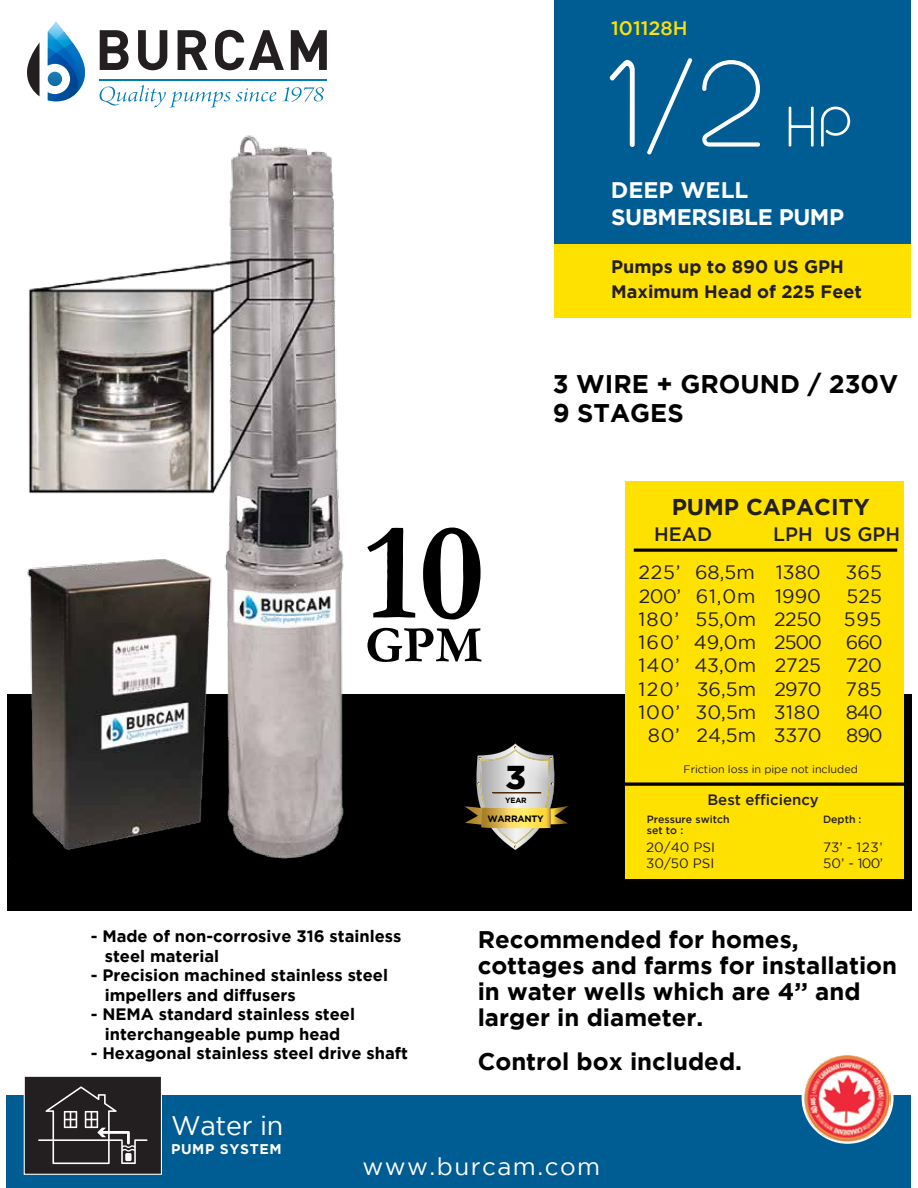
<style>
.page{position:relative;width:918px;height:1188px;background:#fff}
.page>*{position:absolute;margin:0;border:0;box-sizing:border-box;transform-origin:0 0}
.t1{font:100 124.5px "Geoma";color:#fff}
.t2{font:900 33px "Gotham";color:#000}
.t3{font:26.85px "Gotham";letter-spacing:-.01em;color:#fff}
.t4{font:700 25.5px/29px "Gotham";color:#000}
.t5{font:24.3px "Gotham";letter-spacing:.06em;color:#fff}
.t6{font:700 24px/26px "Gotham";color:#000}
.t7{font:700 22.8px "Gotham";color:#231f20}
.t8{font:700 22.5px/27.2px "Gotham";letter-spacing:-.02em;color:#fff}
.t9{font:500 19.5px "Gotham";color:#ffe100}
.t10{font:19.35px/23.2px "Gotham";color:#231f20;text-align:justify}
.t11{font:500 19.35px "Gotham";color:#231f20}
.t12{font:700 18px/25.5px "Gotham";color:#231f20}
.t13{font:700 16.5px/19.5px "Gotham";color:#000}
.t14{font:500 15px "Gotham";color:#231f20}
.t15{font:700 14.1px "Gotham";letter-spacing:.045em;color:#fff}
.t16{font:13.5px/16.2px "Gotham";color:#231f20}
.t17{font:10.8px "Gotham";color:#231f20}
.t18{font:500 10.5px/10.5px "Gotham";color:#231f20}
.t19{font:700 9.15px "Gotham";letter-spacing:-.025em;color:#000}
.t20{font:700 7.65px "Gotham";color:#000}
.s1{font-size:56.4px}
</style>
<div class="page">
<div style="left:7px;top:694px;width:904px;height:217px;background:#000"></div>
<div style="left:555px;top:0;width:356px;height:286px;background:#005d94"></div>
<div style="left:555px;top:244px;width:356px;height:73px;background:#ffe100"></div>
<div style="left:7px;top:1096px;width:904px;height:92px;background:#005d94"></div>
<svg style="left:802px;top:1095px;width:92px;height:49px"></svg>
<img style="left:804px;top:1055px;width:87px;height:86px">
<div style="left:24px;top:1076px;width:138px;height:99px;background:#231f20;border:1px solid #fff"></div>
<svg style="left:38px;top:1086px;width:110px;height:78px"></svg>
<svg style="left:648px;top:58px;width:44px;height:97px"></svg>
<svg style="left:702px;top:60px;width:58px;height:87px"></svg>
<svg style="left:788px;top:106px;width:26px;height:41px"></svg>
<svg style="left:821px;top:106px;width:30px;height:41px"></svg>
<svg style="left:610px;top:59px;width:25px;height:88px"></svg>
<img style="left:29px;top:135px;width:315px;height:724px">
<svg style="left:367px;top:628px;width:114px;height:34px"></svg>
<svg style="left:367px;top:528px;width:48px;height:90px"></svg>
<svg style="left:423px;top:528px;width:58px;height:92px"></svg>
<img style="left:27px;top:545px;width:194px;height:313px">
<svg style="left:27px;top:42px;width:13px;height:54px"></svg>
<svg style="left:48px;top:21px;width:37px;height:80px"></svg>
<svg style="left:100px;top:30px;width:29px;height:40px"></svg>
<svg style="left:138px;top:30px;width:29px;height:40px"></svg>
<svg style="left:178px;top:30px;width:30px;height:40px"></svg>
<svg style="left:215px;top:30px;width:69px;height:40px"></svg>
<svg style="left:291px;top:30px;width:36px;height:40px"></svg>
<hr style="left:100px;top:80px;width:227px;height:1px;background:#007db4">
<svg style="left:100px;top:85px;width:176px;height:23px"></svg>
<svg style="left:283px;top:87px;width:41px;height:15px"></svg>
<svg style="left:465px;top:743px;width:104px;height:107px"></svg>
<hr style="left:493px;top:793px;width:48px;height:1px;background:#4c2d10">
<div style="left:626px;top:482px;width:278px;height:397px;background:#ffe100"></div>
<hr style="left:634px;top:549px;width:263px;height:3px;background:#000">
<svg style="left:625px;top:782px;width:279px;height:4px"></svg>
<p class="t9" style="left:611px;top:17px;width:78px">101128H</p>
<h1 class="t1" style="left:647px;top:37px;width:206px">/2 <span class="s1">HP</span></h1>
<h3 class="t8" style="left:611px;top:176px;width:235px">DEEP WELL<br>SUBMERSIBLE PUMP</h3>
<p class="t12" style="left:611px;top:253px;width:252px">Pumps up to 890 US GPH<br>Maximum Head of 225 Feet</p>
<h3 class="t4" style="left:553px;top:369px;width:347px">3 WIRE + GROUND / 230V<br>9 STAGES</h3>
<p class="t13" style="left:105px;top:926px;width:298px;text-indent:-14px">- Made of non-corrosive 316 stainless steel material</p>
<p class="t13" style="left:105px;top:965px;width:285px;text-indent:-14px">- Precision machined stainless steel impellers and diffusers</p>
<p class="t13" style="left:91px;top:1004px;width:266px;text-align:center">- NEMA standard stainless steel interchangeable pump head</p>
<p class="t13" style="left:91px;top:1043px;width:319px">- Hexagonal stainless steel drive shaft</p>
<h3 class="t3" style="left:171px;top:1111px;width:114px">Water in</h3>
<p class="t15" style="left:171px;top:1141px;width:112px">PUMP SYSTEM</p>
<h2 class="t2" style="left:506px;top:758px;width:22px">3</h2>
<p class="t20" style="left:505px;top:796px;width:23px">YEAR</p>
<p class="t19" style="left:488px;top:813px;width:58px">WARRANTY</p>
<h3 class="t7" style="left:672px;top:494px;width:200px">PUMP CAPACITY</h3>
<p class="t11" style="left:654px;top:523px;width:60px">HEAD</p>
<p class="t11" style="left:773px;top:523px;width:128px">LPH US GPH</p>
<p class="t10" style="left:639px;top:561px;width:184px">225’ 68,5m 1380</p>
<p class="t10" style="left:846px;top:561px;width:38px">365</p>
<p class="t10" style="left:639px;top:584px;width:184px">200’ 61,0m 1990</p>
<p class="t10" style="left:638px;top:584px;width:246px;text-indent:208px">525<br>180’ 55,0m 2250 595<br>160’ 49,0m 2500 660<br>140’ 43,0m 2725</p>
<p class="t10" style="left:638px;top:654px;width:245px;text-indent:207px">720<br>120’ 36,5m 2970 785<br>100’ 30,5m 3180</p>
<p class="t10" style="left:846px;top:700px;width:39px">840</p>
<p class="t10" style="left:648px;top:723px;width:175px">80’ 24,5m 3370</p>
<p class="t10" style="left:846px;top:723px;width:38px">890</p>
<p class="t17" style="left:684px;top:763px;width:176px">Friction loss in pipe not included</p>
<p class="t14" style="left:707px;top:791px;width:113px">Best efficiency</p>
<p class="t18" style="left:647px;top:814px;width:84px">Pressure switch set to :</p>
<p class="t18" style="left:823px;top:814px;width:40px">Depth :</p>
<p class="t16" style="left:646px;top:839px;width:70px">20/40 PSI<br>30/50 PSI</p>
<p class="t16" style="left:823px;top:839px;width:61px">73’ - 123’<br>50’ - 100’</p>
<h3 class="t6" style="left:478px;top:925px;width:421px">Recommended for homes, cottages and farms for installation in water wells which are 4’’ and larger in diameter.</h3>
<h3 class="t6" style="left:478px;top:1048px;width:266px">Control box included.</h3>
<h3 class="t5" style="left:363px;top:1153px;width:239px">www.burcam.com</h3>
</div>
